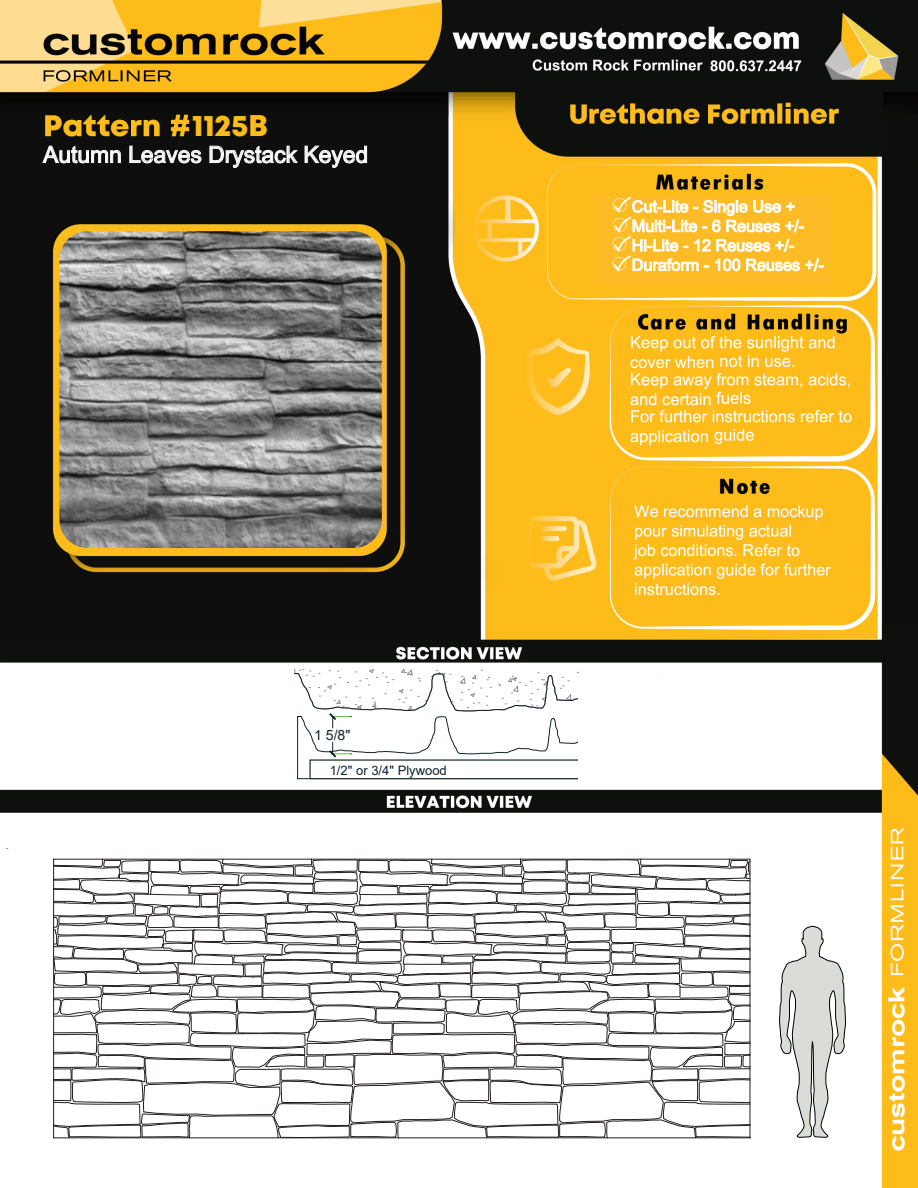
<style>
.page{position:relative;width:918px;height:1188px;background:#fff}
.page>*{position:absolute;margin:0;border:0;box-sizing:border-box;transform-origin:0 0}
.t1{font:30px "Mont Heavy DEMO";color:#fdbc1a}
.t2{font:700 22.8px "M Hei PRC";color:#fff}
.t3{font:700 16.2px/19.5px "M Hei PRC";color:#fff}
.t4{font:14.1px "Arial";color:#10222c}
.t5{font:13.05px "Arial";color:#10222c}
</style>
<div class="page">
<img style="left:0;top:0;width:918px;height:1188px">
<svg style="left:779px;top:926px;width:67px;height:212px"></svg>
<svg style="left:53px;top:858px;width:698px;height:281px"></svg>
<svg style="left:295px;top:669px;width:283px;height:110px"></svg>
<img style="left:59px;top:231px;width:323px;height:317px">
<svg style="left:43px;top:146px;width:77px;height:17px"></svg>
<svg style="left:130px;top:146px;width:71px;height:17px"></svg>
<svg style="left:210px;top:146px;width:87px;height:21px;background:#4f4f4f"></svg>
<svg style="left:305px;top:146px;width:62px;height:21px"></svg>
<div style="left:595px;top:195px;width:235px;height:88px;background:#fdbc26"></div>
<svg style="left:612px;top:197px;width:212px;height:75px"></svg>
<h1 class="t1" style="left:192px;top:109px;width:77px">1125B</h1>
<h2 class="t2" style="left:43px;top:142px;width:327px">Autumn Leaves Drystack Keyed</h2>
<p class="t4" style="left:314px;top:726px;width:38px">1 5/8"</p>
<p class="t5" style="left:330px;top:762px;width:119px">1/2" or 3/4" Plywood</p>
<p class="t3" style="left:632px;top:197px;width:194px">Cut-Lite - Single Use +<br>Multi-Lite - 6 Reuses +/-<br>Hi-Lite - 12 Reuses +/-<br>Duraform - 100 Reuses +/-</p>
</div>
